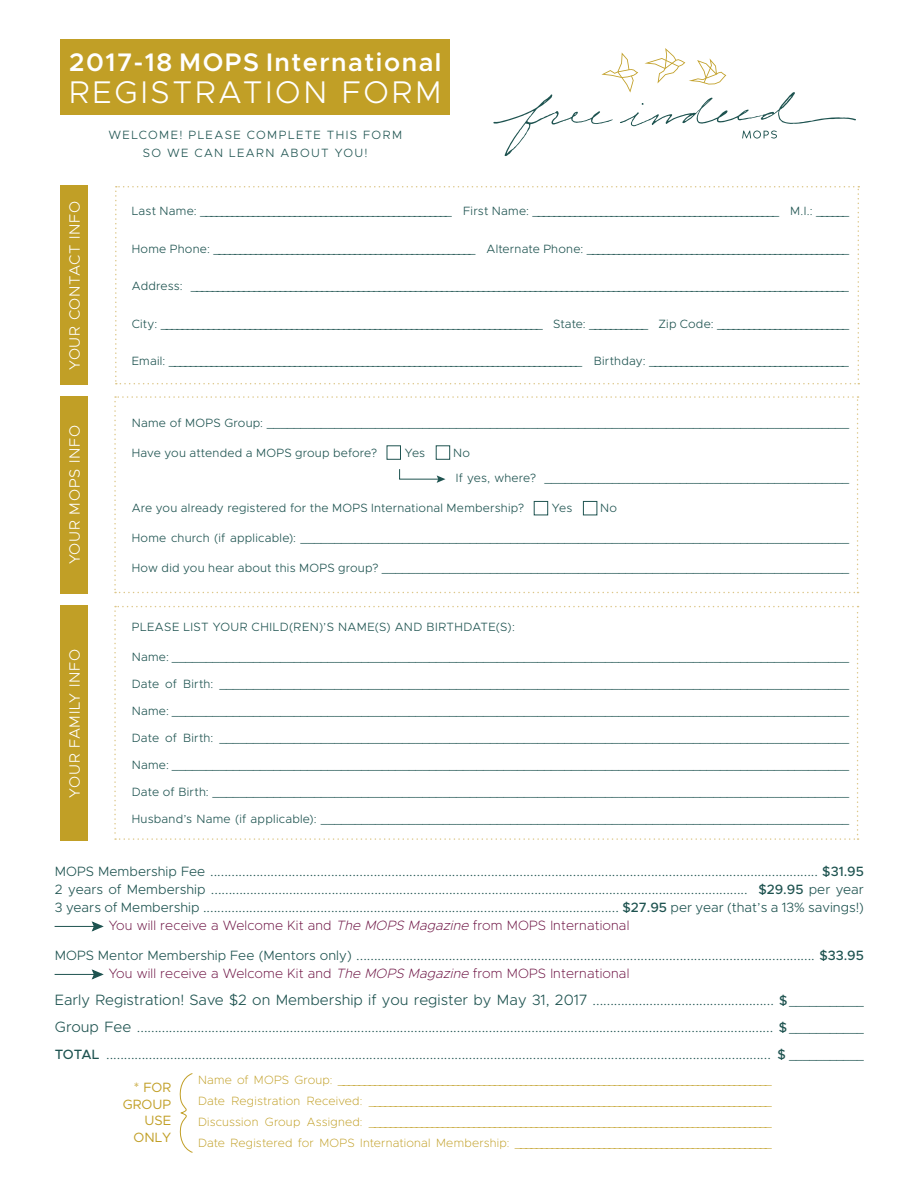
<style>
.page{position:relative;width:918px;height:1188px;background:#fff}
.page>*{position:absolute;margin:0;border:0;box-sizing:border-box;transform-origin:0 0}
.t1{font:300 31.5px "Metropolis";letter-spacing:.09em;color:#fff}
.t2{font:600 25.5px "Metropolis";letter-spacing:.06em;color:#fff}
.t3{font:300 15px/18px "Metropolis";color:#1e5350;text-align:justify}
.t4{font:300 15px "Metropolis";letter-spacing:.05em;color:#fff}
.t5{font:200 13.5px "Metropolis";letter-spacing:.01em;color:#6a0e3f}
.t6{font:13.5px/16.5px "Metropolis";color:#c19f26;text-align:right}
.t7{font:300 12px/25.5px "Metropolis";letter-spacing:.02em;color:#1e5350}
.t8{font:200 12px/21px "Metropolis";letter-spacing:-.02em;color:#c19f26;text-align:justify}
.s1{font-size:13.5px}
.s2{font-weight:500;font-size:13.5px}
.s3{font-style:italic}
.s4{font-size:12px}
</style>
<div class="page">
<svg style="left:115px;top:186px;width:744px;height:198px"></svg>
<svg style="left:179px;top:1073px;width:14px;height:80px"></svg>
<svg style="left:114px;top:606px;width:745px;height:234px"></svg>
<div style="left:60px;top:185px;width:28px;height:656px;background:#c19f26"></div>
<div style="left:57px;top:385px;width:35px;height:11px;background:#fff"></div>
<div style="left:60px;top:595px;width:34px;height:10px;background:#fff"></div>
<div style="left:60px;top:40px;width:390px;height:75px;background:#c19f26"></div>
<svg style="left:493px;top:48px;width:363px;height:108px"></svg>
<hr style="left:55px;top:926px;width:41px;height:1px;background:#1e5350">
<svg style="left:90px;top:921px;width:14px;height:11px"></svg>
<hr style="left:55px;top:974px;width:41px;height:1px;background:#1e5350">
<svg style="left:90px;top:969px;width:14px;height:11px"></svg>
<svg style="left:114px;top:396px;width:745px;height:197px"></svg>
<div style="left:436px;top:445px;width:14px;height:15px;border:1px solid #1e5350"></div>
<div style="left:387px;top:445px;width:14px;height:15px;border:1px solid #1e5350"></div>
<div style="left:583px;top:501px;width:14px;height:14px;border:1px solid #1e5350"></div>
<div style="left:534px;top:501px;width:14px;height:14px;border:1px solid #1e5350"></div>
<h2 class="t2" style="left:69px;top:46px;width:374px">2017-18 MOPS International</h2>
<h1 class="t1" style="left:69px;top:72px;width:374px">REGISTRATION FORM</h1>
<p class="t7" style="left:108px;top:122px;width:25px">Welcome</p>
<p class="t7" style="left:180px;top:122px;width:28px">! Please</p>
<p class="t7" style="left:247px;top:122px;width:11px">comple</p>
<p class="t7" style="left:305px;top:122px;width:39px">te this</p>
<p class="t7" style="left:363px;top:122px;width:11px">form</p>
<p class="t7" style="left:143px;top:140px;width:10px">so</p>
<p class="t7" style="left:167px;top:140px;width:12px">we</p>
<p class="t7" style="left:194px;top:140px;width:11px">can</p>
<p class="t7" style="left:229px;top:140px;width:10px">learn</p>
<p class="t7" style="left:280px;top:140px;width:11px">abo</p>
<p class="t7" style="left:311px;top:140px;width:58px">ut you!</p>
<p class="t4" style="left:65px;top:370px;width:171px;rotate:-90deg">YOU R CONTACT INFO</p>
<p class="t4" style="left:65px;top:564px;width:141px;rotate:-90deg">YOU R MOPS INFO</p>
<p class="t4" style="left:65px;top:798px;width:150px;rotate:-90deg">YOU R FAMILY INFO</p>
<p class="t7" style="left:132px;top:198px;width:719px">L a s t N a m e: ________________________________________________ F i r s t N a m e: _______________________________________________ M . I . : ______</p>
<p class="t7" style="left:132px;top:236px;width:719px">H o m e P h o n e: __________________________________________________ A l te r n a te P h o n e: __________________________________________________</p>
<p class="t7" style="left:132px;top:273px;width:719px">A d d re s s : ______________________________________________________________________________________________________________________________</p>
<p class="t7" style="left:132px;top:311px;width:719px">C i t y : _________________________________________________________________________ S t a te: ___________ Z i p C o d e: _________________________</p>
<p class="t7" style="left:132px;top:348px;width:719px">E m a i l : _______________________________________________________________________________ B i r t h d ay : ______________________________________</p>
<p class="t7" style="left:132px;top:410px;width:719px">Name of MOPS Group: ______________________________________________________________________________________</p>
<p class="t7" style="left:132px;top:440px;width:247px">Have you attended a MOPS group before?</p>
<p class="t7" style="left:405px;top:440px;width:22px">Yes</p>
<p class="t7" style="left:453px;top:440px;width:398px">No<br>If yes, where? _____________________________________________</p>
<p class="t7" style="left:132px;top:495px;width:394px">Are you already registered for the MOPS International Membership?</p>
<p class="t7" style="left:552px;top:495px;width:22px">Yes</p>
<p class="t7" style="left:600px;top:495px;width:18px">No</p>
<p class="t7" style="left:132px;top:525px;width:719px">Home church (if applicable): _________________________________________________________________________________</p>
<p class="t7" style="left:132px;top:555px;width:719px">How did you hear about this MOPS group? _____________________________________________________________________</p>
<p class="t7" style="left:132px;top:614px;width:17px">Please</p>
<p class="t7" style="left:183px;top:614px;width:76px">list your chil</p>
<p class="t7" style="left:280px;top:614px;width:23px">d(ren</p>
<p class="t7" style="left:319px;top:614px;width:29px">)’s name</p>
<p class="t7" style="left:375px;top:614px;width:141px">(s) an d birthdate(s):</p>
<p class="t7" style="left:132px;top:644px;width:719px">Name: ____________________________________________________________________________________________________</p>
<p class="t7" style="left:132px;top:671px;width:719px">D ate of Birth: _____________________________________________________________________________________________</p>
<p class="t7" style="left:132px;top:698px;width:719px">Name: ____________________________________________________________________________________________________</p>
<p class="t7" style="left:132px;top:725px;width:719px">D ate of Birth: _____________________________________________________________________________________________</p>
<p class="t7" style="left:132px;top:752px;width:719px">Name: ____________________________________________________________________________________________________</p>
<p class="t7" style="left:132px;top:779px;width:719px">D ate of Birth: ______________________________________________________________________________________________</p>
<p class="t7" style="left:132px;top:806px;width:719px">Husband’s Name (if applicable): ______________________________________________________________________________</p>
<p class="t3" style="left:55px;top:861px;width:811px"><span class="s1">MOPS Membership Fee</span> ........................................................................................................................................................................... <span class="s2">$31.95<br></span><span class="s1">2 years of Membership</span> ....................................................................................................................................................... <span class="s2">$29.95</span> <span class="s1">per year 3 years of Membership</span> ..................................................................................................................... <span class="s2">$27.95</span> <span class="s1">per year (that’s a 13% savings!)</span></p>
<p class="t5" style="left:109px;top:917px;width:522px">You will receive a Welcome Kit and <span class="s3">The MOPS Magazine</span> from MOPS International</p>
<p class="t3" style="left:55px;top:945px;width:811px"><span class="s1">MOPS Mentor Membership Fee (Mentors only)</span> ................................................................................................................................. <span class="s2">$33.95</span></p>
<p class="t5" style="left:109px;top:965px;width:522px">You will receive a Welcome Kit and <span class="s3">The MOPS Magazine</span> from MOPS International</p>
<p class="t3" style="left:55px;top:986px;width:811px;line-height:27px">Early Registration! Save $2 on Membership if you register by May 31, 2017 ................................................... <span class="s2">$</span><span class="s4">___________ </span>Group Fee ................................................................................................................................................................................... <span class="s2">$</span> <span class="s4">___________ </span><span class="s2">TOTAL</span> ........................................................................................................................................................................................... <span class="s2">$</span> <span class="s4">___________</span></p>
<p class="t6" style="left:123px;top:1079px;width:50px">* FOR<br>GROUP<br>USE<br>ONLY</p>
<p class="t8" style="left:198px;top:1070px;width:576px">N a m e o f M O P S G ro u p: ___________________________________________________________________________________ D a te R e g i s t r a t i o n R e ce i ve d : _____________________________________________________________________________ D i s c u s s i o n G ro u p A s s i g n e d : _____________________________________________________________________________ D a te R e g i s te re d fo r M O P S I n te r n a t i o n a l M e m b e r s h i p: _________________________________________________</p>
</div>
